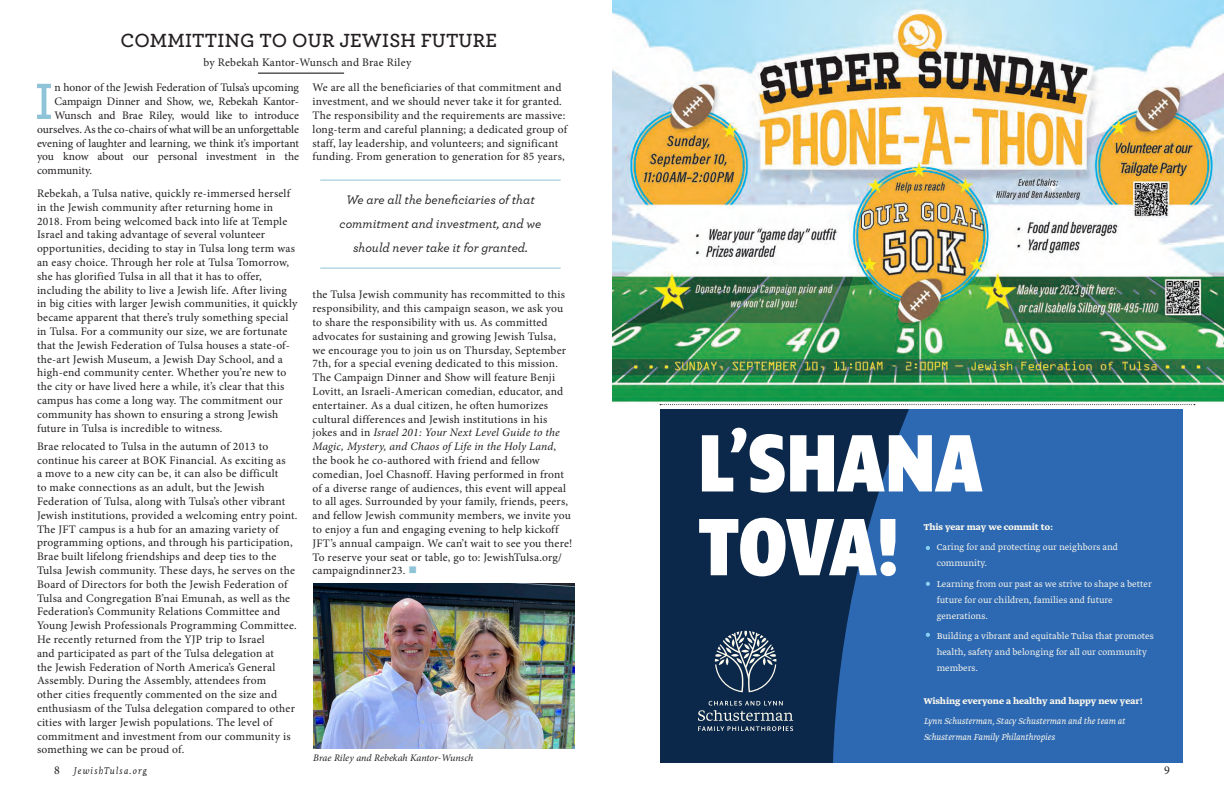
<style>
.page{position:relative;width:1224px;height:792px;background:#fff}
.page>*{position:absolute;margin:0;border:0;box-sizing:border-box;transform-origin:0 0}
.t1{font:900 96.5px/83.8px "Greta Sans Condensed H+L";color:#fff}
.TJR_Basic_ARTICLE_copy_2{font:600 53.4px "Archer Pro";color:#8ec3d8}
.Title_ARTicle_20_pt_Cent_Paragraph_Style{font:600 20px "Archer";letter-spacing:.01em;color:#231f20}
.Quote_Paragraph_Style_1{font:italic 500 13px/24px "Archer Pro";color:#231f20;text-align:center}
.t2{font:12px "Minion Pro";color:#231f20}
.TJR_Basic_Paragraph_copy{font:11.5px/13.8px "Minion Pro";letter-spacing:.01em;color:#231f20}
.TJR_Basic_ARTICLE_copy_2-2{font:11.5px "Minion Pro";letter-spacing:-.01em;color:#231f20}
.TJR_Basic_AUTHOR_ARTICLE_copy_3{font:11.5px "Minion Pro";letter-spacing:.01em;color:#231f20}
.t3{font:300 10px/16.1px "Greta Text H+L";color:#fcf9ed}
.t4{font:italic 300 10px/20.1px "Greta Text H+L";color:#fcf9ed}
.TJR_Basic_ARTICLE_copy_2-3{font:italic 10px "Minion Pro";color:#231f20}
.t5{font:italic 10px "Livory";letter-spacing:.1em;color:#231f20}
.s1{font-style:italic}
.s2{color:#8ec3d8}
.s3{font-weight:700}
.s4{font-weight:700;font-style:normal}
.s5{font-family:"Minion Pro";font-style:normal;font-size:12px}
</style>
<div class="page">
<hr style="left:258px;top:73px;width:86px;height:1px;background:#000">
<svg style="left:660px;top:404px;width:535px;height:1px"></svg>
<hr style="left:320px;top:268px;width:241px;height:1px;background:#8ec3d8">
<hr style="left:320px;top:180px;width:241px;height:1px;background:#8ec3d8">
<img style="left:314px;top:583px;width:261px;height:166px">
<img style="left:613px;top:0;width:611px;height:402px">
<div style="left:660px;top:409px;width:522px;height:354px;background:#0b2749"></div>
<svg style="left:833px;top:409px;width:349px;height:354px;background:#2a63aa"></svg>
<svg style="left:698px;top:701px;width:95px;height:30px"></svg>
<svg style="left:715px;top:631px;width:61px;height:61px"></svg>
<svg style="left:926px;top:546px;width:4px;height:4px"></svg>
<svg style="left:926px;top:582px;width:4px;height:4px"></svg>
<svg style="left:926px;top:633px;width:4px;height:4px"></svg>
<p class="Title_ARTicle_20_pt_Cent_Paragraph_Style" style="left:121px;top:25px;width:378px">COMMITTING TO OUR JEWISH FUTURE</p>
<p class="TJR_Basic_AUTHOR_ARTICLE_copy_3" style="left:204px;top:54px;width:209px">by Rebekah Kantor-Wunsch and Brae Riley</p>
<p class="TJR_Basic_ARTICLE_copy_2" style="left:35px;top:61px;width:20px">I</p>
<p class="TJR_Basic_ARTICLE_copy_2-2" style="left:54px;top:80px;width:246px">n honor of the Jewish Federation of Tulsa’s upcoming</p>
<p class="TJR_Basic_ARTICLE_copy_2-2" style="left:54px;top:94px;width:246px">Campaign Dinner and Show, we, Rebekah Kantor-</p>
<p class="TJR_Basic_ARTICLE_copy_2-2" style="left:54px;top:108px;width:246px">Wunsch and Brae Riley, would like to introduce</p>
<p class="TJR_Basic_ARTICLE_copy_2-2" style="left:37px;top:121px;width:264px">ourselves. As the co-chairs of what will be an unforgettable</p>
<p class="TJR_Basic_ARTICLE_copy_2-2" style="left:37px;top:135px;width:264px">evening of laughter and learning, we think it’s important</p>
<p class="TJR_Basic_ARTICLE_copy_2-2" style="left:37px;top:149px;width:264px">you know about our personal investment in the</p>
<p class="TJR_Basic_ARTICLE_copy_2-2" style="left:37px;top:163px;width:57px">community.</p>
<p class="TJR_Basic_Paragraph_copy" style="left:37px;top:186px;width:262px">Rebekah, a Tulsa native, quickly re-immersed herself in the Jewish community after returning home in 2018. From being welcomed back into life at Temple Israel and taking advantage of several volunteer opportunities, deciding to stay in Tulsa long term was an easy choice. Through her role at Tulsa Tomorrow, she has glorified Tulsa in all that it has to offer, including the ability to live a Jewish life. After living in big cities with larger Jewish communities, it quickly became apparent that there’s truly something special in Tulsa. For a community our size, we are fortunate that the Jewish Federation of Tulsa houses a state-of&shy;the-art Jewish Museum, a Jewish Day School, and a high-end community center. Whether you’re new to the city or have lived here a while, it’s clear that this campus has come a long way. The commitment our community has shown to ensuring a strong Jewish future in Tulsa is incredible to witness.</p>
<p class="TJR_Basic_Paragraph_copy" style="left:37px;top:439px;width:262px">Brae relocated to Tulsa in the autumn of 2013 to continue his career at BOK Financial. As exciting as<br>a move to a new city can be, it can also be difficult<br>to make connections as an adult, but the Jewish Federation of Tulsa, along with Tulsa’s other vibrant Jewish institutions, provided a welcoming entry point.<br>The JFT campus is a hub for an amazing variety of programming options, and through his participation, Brae built lifelong friendships and deep ties to the Tulsa Jewish community. These days, he serves on the Board of Directors for both the Jewish Federation of Tulsa and Congregation B’nai Emunah, as well as the Federation’s Community Relations Committee and Young Jewish Professionals Programming Committee.<br>He recently returned from the YJP trip to Israel<br>and participated as part of the Tulsa delegation at<br>the Jewish Federation of North America’s General Assembly. During the Assembly, attendees from<br>other cities frequently commented on the size and enthusiasm of the Tulsa delegation compared to other cities with larger Jewish populations. The level of commitment and investment from our community is something we can be proud of.</p>
<p class="TJR_Basic_Paragraph_copy" style="left:313px;top:81px;width:257px">We are all the beneficiaries of that commitment and investment, and we should never take it for granted.<br>The responsibility and the requirements are massive: long-term and careful planning; a dedicated group of staff, lay leadership, and volunteers; and significant funding. From generation to generation for 85 years,</p>
<p class="Quote_Paragraph_Style_1" style="left:340px;top:187px;width:203px">We are all the beneficiaries of that commitment and investment, and we should never take it for granted.</p>
<p class="TJR_Basic_Paragraph_copy" style="left:313px;top:288px;width:261px">the Tulsa Jewish community has recommitted to this responsibility, and this campaign season, we ask you to share the responsibility with us. As committed advocates for sustaining and growing Jewish Tulsa,<br>we encourage you to join us on Thursday, September 7th, for a special evening dedicated to this mission.<br>The Campaign Dinner and Show will feature Benji Lovitt, an Israeli-American comedian, educator, and entertainer. As a dual citizen, he often humorizes cultural differences and Jewish institutions in his jokes and in <span class="s1">Israel 201: Your Next Level Guide to the Magic, Mystery, and Chaos of Life in the Holy Land</span>, the book he co-authored with friend and fellow comedian, Joel Chasnoff. Having performed in front of a diverse range of audiences, this event will appeal to all ages. Surrounded by your family, friends, peers, and fellow Jewish community members, we invite you to enjoy a fun and engaging evening to help kickoff JFT’s annual campaign. We can’t wait to see you there!<br>To reserve your seat or table, go to: JewishTulsa.org/ campaigndinner23. <span class="s2">■</span></p>
<p class="TJR_Basic_ARTICLE_copy_2-3" style="left:313px;top:751px;width:161px">Brae Riley and Rebekah Kantor-Wunsch</p>
<p class="t1" style="left:698px;top:425px;width:286px">L’SHANA<br>TOVA!</p>
<p class="t3" style="left:937px;top:518px;width:183px;line-height:20.1px;text-indent:-13px"><span class="s3">This year may we commit to:<br></span>Caring for and protecting our neighbors and</p>
<p class="t3" style="left:937px;top:554px;width:217px;line-height:20.1px">community.<br>Learning from our past as we strive to shape a better</p>
<p class="t3" style="left:937px;top:592px;width:178px">future for our children, families and future generations.</p>
<p class="t3" style="left:937px;top:628px;width:219px">Building a vibrant and equitable Tulsa that promotes health, safety and belonging for all our community members.</p>
<p class="t4" style="left:924px;top:691px;width:220px"><span class="s4">Wishing everyone a healthy and happy new year!<br></span>Lynn Schusterman, Stacy Schusterman and the team at</p>
<p class="t4" style="left:924px;top:727px;width:133px">Schusterman Family Philanthropies</p>
<p class="t5" style="left:54px;top:765px;width:95px"><span class="s5">8</span> JewishTulsa.org</p>
<p class="t2" style="left:1164px;top:762px;width:7px">9</p>
</div>
